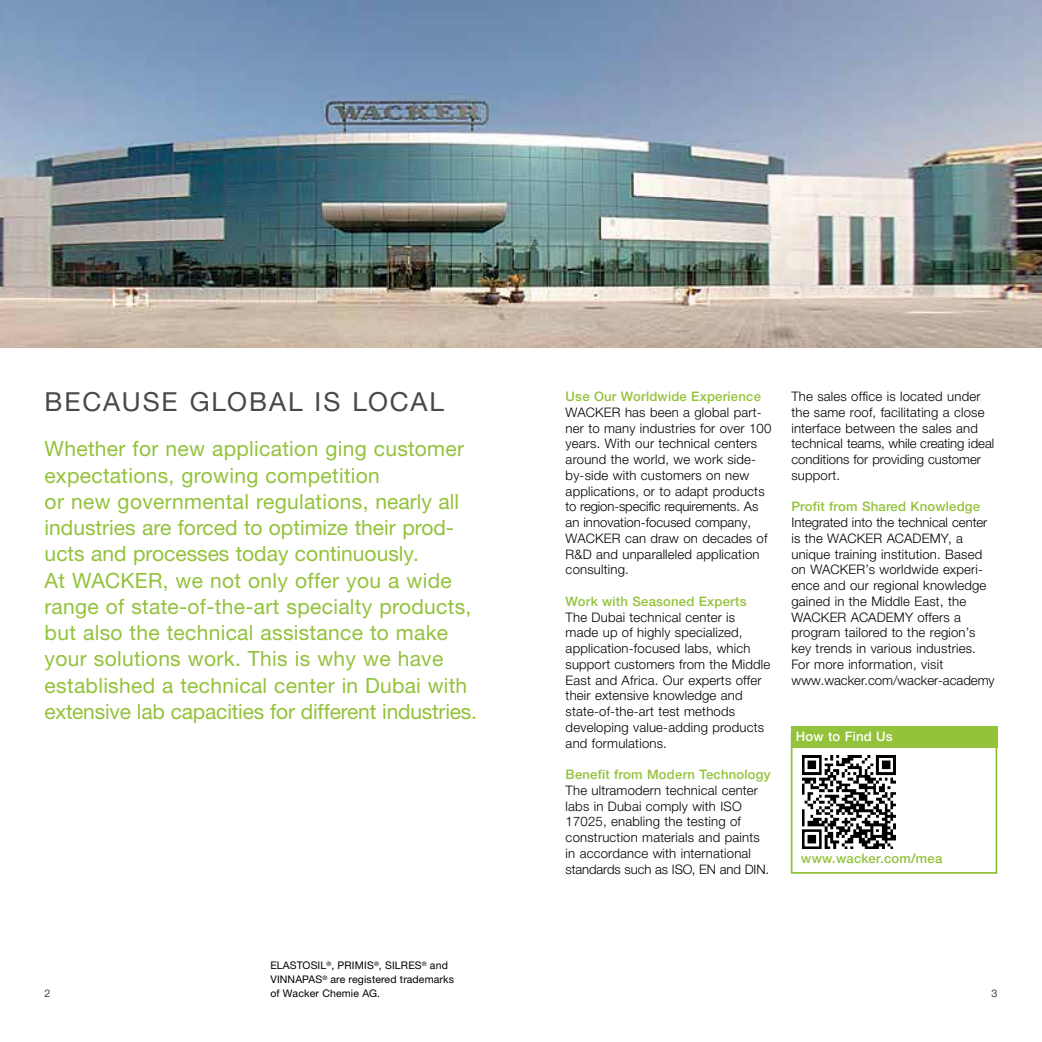
<style>
.page{position:relative;width:1042px;height:1042px;background:#fff}
.page>*{position:absolute;margin:0;border:0;box-sizing:border-box;transform-origin:0 0}
.t1{font:26.25px "Helvetica Panfor Wacker";letter-spacing:.075em;color:#484847}
.t2{font:21px/26.2px "Helvetica Panfor Wacker";letter-spacing:.015em;color:#93c23b}
.t3{font:300 13.12px/15.8px "Helvetica Panfor Wacker";letter-spacing:.015em;color:#000}
.t4{font:500 13.12px "Helvetica Panfor Wacker";letter-spacing:.015em;color:#93c23b}
.t5{font:500 13.12px "Helvetica Panfor Wacker";letter-spacing:.015em;color:#fff}
.t6{font:10.5px/14px "Helvetica Panfor Wacker";letter-spacing:.015em;color:#000}
.t7{font:300 10.5px "Helvetica Panfor Wacker";color:#000}
</style>
<div class="page">
<img style="left:0;top:0;width:1042px;height:347px">
<div style="left:791px;top:730px;width:206px;height:144px;background:#fff;border:2px solid #93c23b"></div>
<div style="left:791px;top:726px;width:206px;height:21px;background:#93c23b"></div>
<img style="left:802px;top:755px;width:94px;height:94px">
<h1 class="t1" style="left:45px;top:385px;width:401px">BECAUSE GLOBAL IS LOCAL</h1>
<p class="t2" style="left:45px;top:435px;width:434px">Whether for new application ging customer expectations, growing competition<br>or new governmental regulations, nearly all industries are forced to optimize their prod&shy;ucts and processes today continuously.<br>At WACKER, we not only offer you a wide range of state-of-the-art specialty products, but also the technical assistance to make your solutions work. This is why we have established a technical center in Dubai with extensive lab capacities for different industries.</p>
<p class="t4" style="left:566px;top:388px;width:197px">Use Our Worldwide Experience</p>
<p class="t3" style="left:566px;top:404px;width:207px">WACKER has been a global part&shy;ner to many industries for over 100 years. With our technical centers around the world, we work side&shy;by-side with customers on new applications, or to adapt products to region-specific requirements. As an innovation-focused company,<br>WACKER can draw on decades of<br>R&amp;D and unparalleled application consulting.</p>
<p class="t4" style="left:566px;top:593px;width:182px">Work with Seasoned Experts</p>
<p class="t3" style="left:566px;top:609px;width:206px">The Dubai technical center is made up of highly specialized, application-focused labs, which support customers from the Middle<br>East and Africa. Our experts offer their extensive knowledge and state-of-the-art test methods developing value-adding products and formulations.</p>
<p class="t4" style="left:566px;top:766px;width:207px">Benefit from Modern Technology</p>
<p class="t3" style="left:566px;top:782px;width:205px">The ultramodern technical center labs in Dubai comply with ISO<br>17025, enabling the testing of construction materials and paints in accordance with international standards such as ISO, EN and DIN.</p>
<p class="t3" style="left:791px;top:388px;width:204px">The sales office is located under the same roof, facilitating a close interface between the sales and technical teams, while creating ideal conditions for providing customer support.</p>
<p class="t4" style="left:791px;top:499px;width:190px">Profit from Shared Knowledge</p>
<p class="t3" style="left:791px;top:514px;width:205px">Integrated into the technical center is the WACKER ACADEMY, a unique training institution. Based on WACKER’s worldwide experi&shy;ence and our regional knowledge gained in the Middle East, the<br>WACKER ACADEMY offers a program tailored to the region’s key trends in various industries.<br>For more information, visit www.wacker.com/wacker-academy</p>
<p class="t5" style="left:796px;top:729px;width:98px">How to Find Us</p>
<p class="t4" style="left:801px;top:850px;width:143px">www.wacker.com/mea</p>
<p class="t6" style="left:270px;top:958px;width:185px">ELASTOSIL<sup>®</sup>, PRIMIS<sup>®</sup>, SILRES<sup>®</sup> and<br>VINNAPAS<sup>®</sup> are registered trademarks of Wacker Chemie AG.</p>
<p class="t7" style="left:45px;top:987px;width:7px">2</p>
<p class="t7" style="left:991px;top:987px;width:7px">3</p>
</div>
